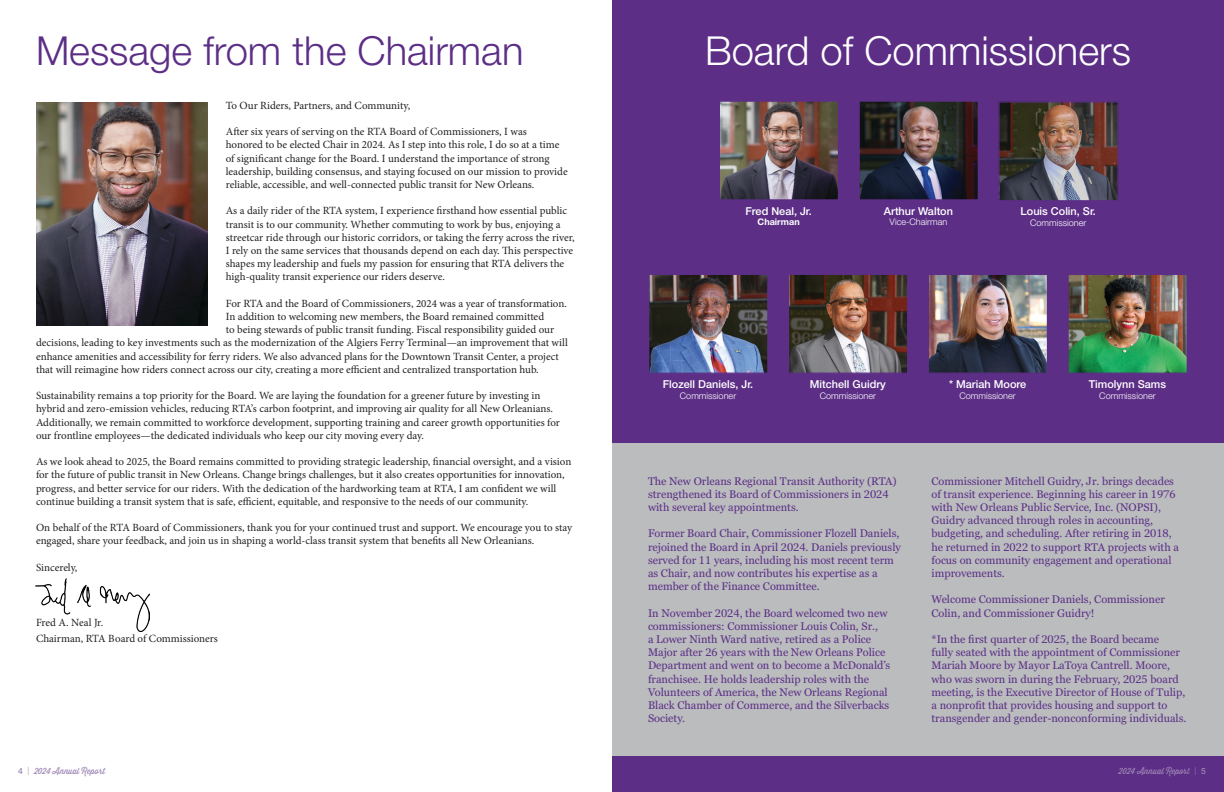
<style>
.page{position:relative;width:1224px;height:792px;background:#fff}
.page>*{position:absolute;margin:0;border:0;box-sizing:border-box;transform-origin:0 0}
.t1{font:300 40px "Helvetica Neue LT Pro";color:#5c2e86}
.t2{font:300 40px "Helvetica Neue LT Pro";color:#fff}
.t3{font:11px/13.2px "Minion Pro";color:#231f20}
.Body_Copy{font:11px/13.2px "Georgia Pro";color:#5c2e86}
.t4{font:500 10.9px "Helvetica Neue LT Pro";color:#fff}
.t5{font:300 9.1px "Helvetica Neue LT Pro";color:#fff}
.t6{font:700 9.1px "Helvetica Neue LT Pro";color:#fff}
.t7{font:8.5px "Thirsty Script";color:#9d85b5}
.s1{font-family:"Helvetica Neue LT Pro";font-weight:500}
.s2{font-weight:300}
</style>
<div class="page">
<div style="left:612px;top:0;width:612px;height:792px;background:#5c2e86"></div>
<div style="left:612px;top:444px;width:612px;height:312px;background:#babcbe"></div>
<img style="left:930px;top:276px;width:116px;height:96px">
<div style="left:928px;top:274px;width:120px;height:100px;border:1px solid #5c2e86"></div>
<img style="left:1069px;top:276px;width:117px;height:96px">
<div style="left:1067px;top:274px;width:121px;height:100px;border:1px solid #5c2e86"></div>
<img style="left:721px;top:102px;width:116px;height:97px">
<div style="left:719px;top:100px;width:120px;height:101px;border:1px solid #5c2e86"></div>
<img style="left:860px;top:102px;width:117px;height:97px">
<div style="left:858px;top:100px;width:121px;height:101px;border:1px solid #5c2e86"></div>
<img style="left:1000px;top:103px;width:117px;height:97px">
<div style="left:998px;top:101px;width:121px;height:101px;border:1px solid #5c2e86"></div>
<img style="left:650px;top:276px;width:117px;height:96px">
<div style="left:648px;top:274px;width:121px;height:100px;border:1px solid #5c2e86"></div>
<img style="left:790px;top:276px;width:116px;height:96px">
<div style="left:788px;top:274px;width:120px;height:100px;border:1px solid #5c2e86"></div>
<img style="left:36px;top:102px;width:172px;height:223px">
<img style="left:36px;top:579px;width:113px;height:52px">
<p class="t1" style="left:36px;top:26px;width:489px">Message from the Chairman</p>
<p class="t3" style="left:226px;top:99px;width:186px">To Our Riders, Partners, and Community,</p>
<p class="t3" style="left:226px;top:125px;width:343px">After six years of serving on the RTA Board of Commissioners, I was<br>honored to be elected Chair in 2024. As I step into this role, I do so at a time of significant change for the Board. I understand the importance of strong leadership, building consensus, and staying focused on our mission to provide reliable, accessible, and well-connected public transit for New Orleans.</p>
<p class="t3" style="left:226px;top:204px;width:350px">As a daily rider of the RTA system, I experience firsthand how essential public transit is to our community. Whether commuting to work by bus, enjoying a streetcar ride through our historic corridors, or taking the ferry across the river, I rely on the same services that thousands depend on each day. This perspective shapes my leadership and fuels my passion for ensuring that RTA delivers the high-quality transit experience our riders deserve.</p>
<p class="t3" style="left:226px;top:297px;width:343px">For RTA and the Board of Commissioners, 2024 was a year of transformation.</p>
<p class="t3" style="left:226px;top:310px;width:320px">In addition to welcoming new members, the Board remained committed</p>
<p class="t3" style="left:226px;top:323px;width:330px">to being stewards of public transit funding. Fiscal responsibility guided our</p>
<p class="t3" style="left:36px;top:336px;width:533px">decisions, leading to key investments such as the modernization of the Algiers Ferry Terminal—an improvement that will</p>
<p class="t3" style="left:36px;top:350px;width:524px">enhance amenities and accessibility for ferry riders. We also advanced plans for the Downtown Transit Center, a project</p>
<p class="t3" style="left:36px;top:363px;width:504px">that will reimagine how riders connect across our city, creating a more efficient and centralized transportation hub.</p>
<p class="t3" style="left:36px;top:389px;width:525px">Sustainability remains a top priority for the Board. We are laying the foundation for a greener future by investing in hybrid and zero-emission vehicles, reducing RTA’s carbon footprint, and improving air quality for all New Orleanians.<br>Additionally, we remain committed to workforce development, supporting training and career growth opportunities for our frontline employees—the dedicated individuals who keep our city moving every day.</p>
<p class="t3" style="left:36px;top:455px;width:537px">As we look ahead to 2025, the Board remains committed to providing strategic leadership, financial oversight, and a vision for the future of public transit in New Orleans. Change brings challenges, but it also creates opportunities for innovation, progress, and better service for our riders. With the dedication of the hardworking team at RTA, I am confident we will continue building a transit system that is safe, efficient, equitable, and responsive to the needs of our community.</p>
<p class="t3" style="left:36px;top:521px;width:538px">On behalf of the RTA Board of Commissioners, thank you for your continued trust and support. We encourage you to stay engaged, share your feedback, and join us in shaping a world-class transit system that benefits all New Orleanians.</p>
<p class="t3" style="left:36px;top:561px;width:43px">Sincerely,</p>
<p class="t3" style="left:36px;top:616px;width:69px">Fred A. Neal Jr.</p>
<p class="t3" style="left:36px;top:632px;width:183px">Chairman, RTA Board of Commissioners</p>
<p class="t2" style="left:705px;top:26px;width:428px">Board of Commissioners</p>
<p class="t4" style="left:745px;top:204px;width:68px">Fred Neal, Jr.</p>
<p class="t6" style="left:758px;top:217px;width:44px">Chairman</p>
<p class="t4" style="left:884px;top:204px;width:71px">Arthur Walton</p>
<p class="t5" style="left:890px;top:217px;width:59px">Vice-Chairman</p>
<p class="t4" style="left:1021px;top:205px;width:77px">Louis Colin, Sr.</p>
<p class="t5" style="left:1030px;top:217px;width:58px">Commissioner</p>
<p class="t4" style="left:663px;top:377px;width:92px">Flozell Daniels, Jr.</p>
<p class="t5" style="left:680px;top:390px;width:58px">Commissioner</p>
<p class="t4" style="left:810px;top:377px;width:78px">Mitchell Guidry</p>
<p class="t5" style="left:820px;top:390px;width:58px">Commissioner</p>
<p class="t4" style="left:949px;top:377px;width:79px">* Mariah Moore</p>
<p class="t5" style="left:960px;top:390px;width:58px">Commissioner</p>
<p class="t4" style="left:1089px;top:377px;width:79px">Timolynn Sams</p>
<p class="t5" style="left:1099px;top:390px;width:58px">Commissioner</p>
<p class="Body_Copy" style="left:648px;top:475px;width:250px">The New Orleans Regional Transit Authority (RTA) strengthened its Board of Commissioners in 2024 with several key appointments.</p>
<p class="Body_Copy" style="left:648px;top:527px;width:254px">Former Board Chair, Commissioner Flozell Daniels, rejoined the Board in April 2024. Daniels previously served for 11 years, including his most recent term as Chair, and now contributes his expertise as a member of the Finance Committee.</p>
<p class="Body_Copy" style="left:648px;top:607px;width:244px">In November 2024, the Board welcomed two new commissioners: Commissioner Louis Colin, Sr.,<br>a Lower Ninth Ward native, retired as a Police Major after 26 years with the New Orleans Police Department and went on to become a McDonald’s franchisee. He holds leadership roles with the Volunteers of America, the New Orleans Regional Black Chamber of Commerce, and the Silverbacks Society.</p>
<p class="Body_Copy" style="left:932px;top:475px;width:249px">Commissioner Mitchell Guidry, Jr. brings decades of transit experience. Beginning his career in 1976 with New Orleans Public Service, Inc. (NOPSI), Guidry advanced through roles in accounting, budgeting, and scheduling. After retiring in 2018, he returned in 2022 to support RTA projects with a focus on community engagement and operational improvements.</p>
<p class="Body_Copy" style="left:932px;top:593px;width:235px">Welcome Commissioner Daniels, Commissioner<br>Colin, and Commissioner Guidry!</p>
<p class="Body_Copy" style="left:932px;top:633px;width:257px">*In the first quarter of 2025, the Board became<br>fully seated with the appointment of Commissioner Mariah Moore by Mayor LaToya Cantrell. Moore, who was sworn in during the February, 2025 board meeting, is the Executive Director of House of Tulip, a nonprofit that provides housing and support to transgender and gender-nonconforming individuals.</p>
<p class="t7" style="left:18px;top:765px;width:89px"><span class="s1">4</span> | 2024 Annual Report</p>
<p class="t7" style="left:1119px;top:764px;width:89px">2024 Annual Repor<span class="s2">t |</span> <span class="s1">5</span></p>
</div>
